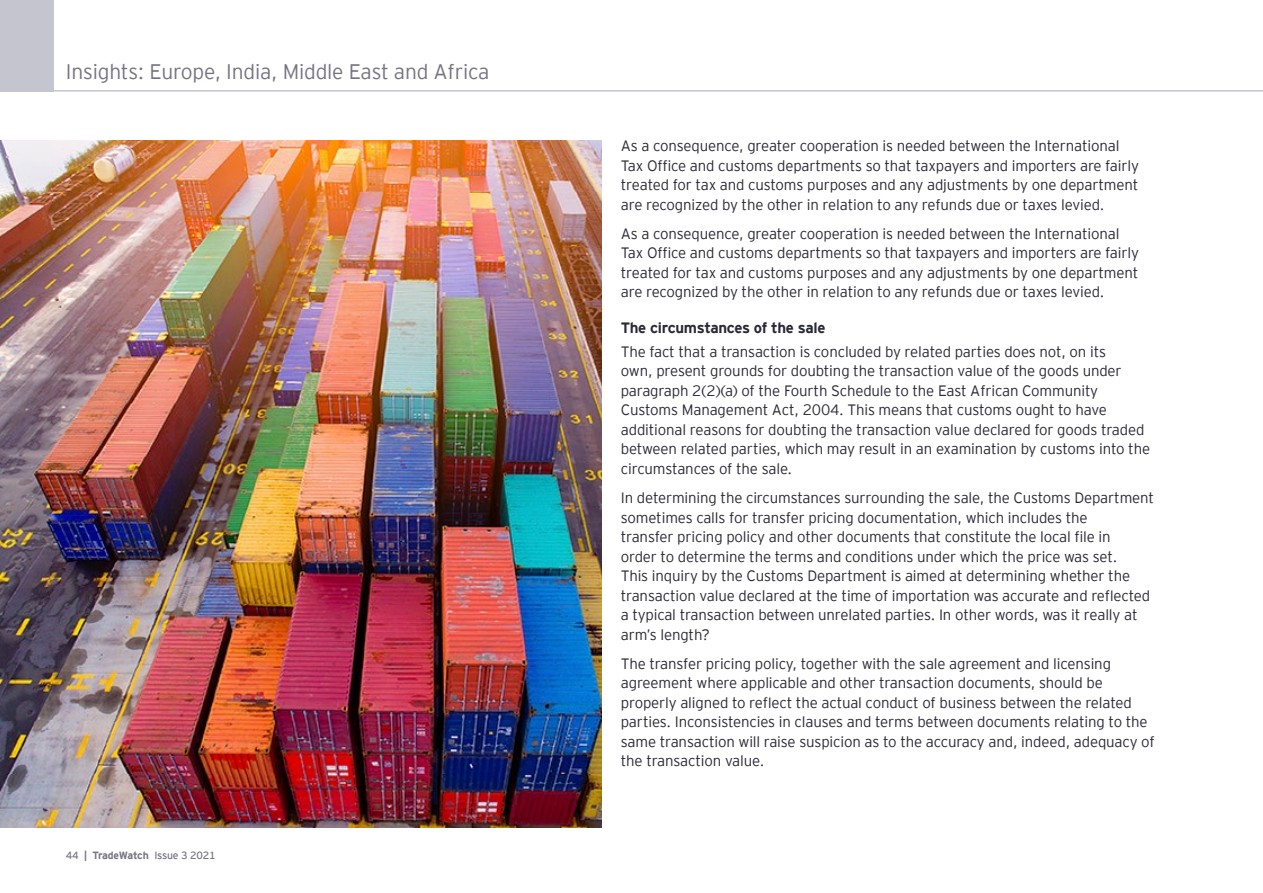
<style>
.page{position:relative;width:1263px;height:893px;background:#fff}
.page>*{position:absolute;margin:0;border:0;box-sizing:border-box;transform-origin:0 0}
.t1{font:300 21px "EY Interstate";letter-spacing:-.01em;color:#757582}
.t2{font:300 15px/19.5px "EY Interstate";letter-spacing:-.01em;color:#2a2a36}
.t3{font:700 15px "EY Interstate";letter-spacing:-.02em;color:#2a2a36}
.t4{font:10.5px "EY Interstate";letter-spacing:-.02em;color:#757582}
.s1{font-weight:700}
</style>
<div class="page">
<img style="left:0;top:141px;width:602px;height:686px">
<hr style="left:0;top:90px;width:1263px;height:2px;background:#c5c5cf">
<div style="left:0;top:0;width:54px;height:92px;background:#c5c5cf"></div>
<h1 class="t1" style="left:66px;top:57px;width:425px">Insights: Europe, India, Middle East and Africa</h1>
<p class="t4" style="left:66px;top:848px;width:151px">44 <span class="s1">| TradeWatch</span> Issue 3 2021</p>
<p class="t2" style="left:621px;top:135px;width:520px">As a consequence, greater cooperation is needed between the International Tax Office and customs departments so that taxpayers and importers are fairly treated for tax and customs purposes and any adjustments by one department are recognized by the other in relation to any refunds due or taxes levied.</p>
<p class="t2" style="left:621px;top:223px;width:520px">As a consequence, greater cooperation is needed between the International Tax Office and customs departments so that taxpayers and importers are fairly treated for tax and customs purposes and any adjustments by one department are recognized by the other in relation to any refunds due or taxes levied.</p>
<p class="t3" style="left:621px;top:317px;width:206px">The circumstances of the sale</p>
<p class="t2" style="left:621px;top:341px;width:531px">The fact that a transaction is concluded by related parties does not, on its<br>own, present grounds for doubting the transaction value of the goods under paragraph 2(2)(a) of the Fourth Schedule to the East African Community Customs Management Act, 2004. This means that customs ought to have additional reasons for doubting the transaction value declared for goods traded between related parties, which may result in an examination by customs into the circumstances of the sale.</p>
<p class="t2" style="left:621px;top:487px;width:535px">In determining the circumstances surrounding the sale, the Customs Department sometimes calls for transfer pricing documentation, which includes the<br>transfer pricing policy and other documents that constitute the local file in<br>order to determine the terms and conditions under which the price was set.<br>This inquiry by the Customs Department is aimed at determining whether the transaction value declared at the time of importation was accurate and reflected a typical transaction between unrelated parties. In other words, was it really at arm’s length?</p>
<p class="t2" style="left:621px;top:653px;width:535px">The transfer pricing policy, together with the sale agreement and licensing agreement where applicable and other transaction documents, should be properly aligned to reflect the actual conduct of business between the related parties. Inconsistencies in clauses and terms between documents relating to the same transaction will raise suspicion as to the accuracy and, indeed, adequacy of the transaction value.</p>
</div>
